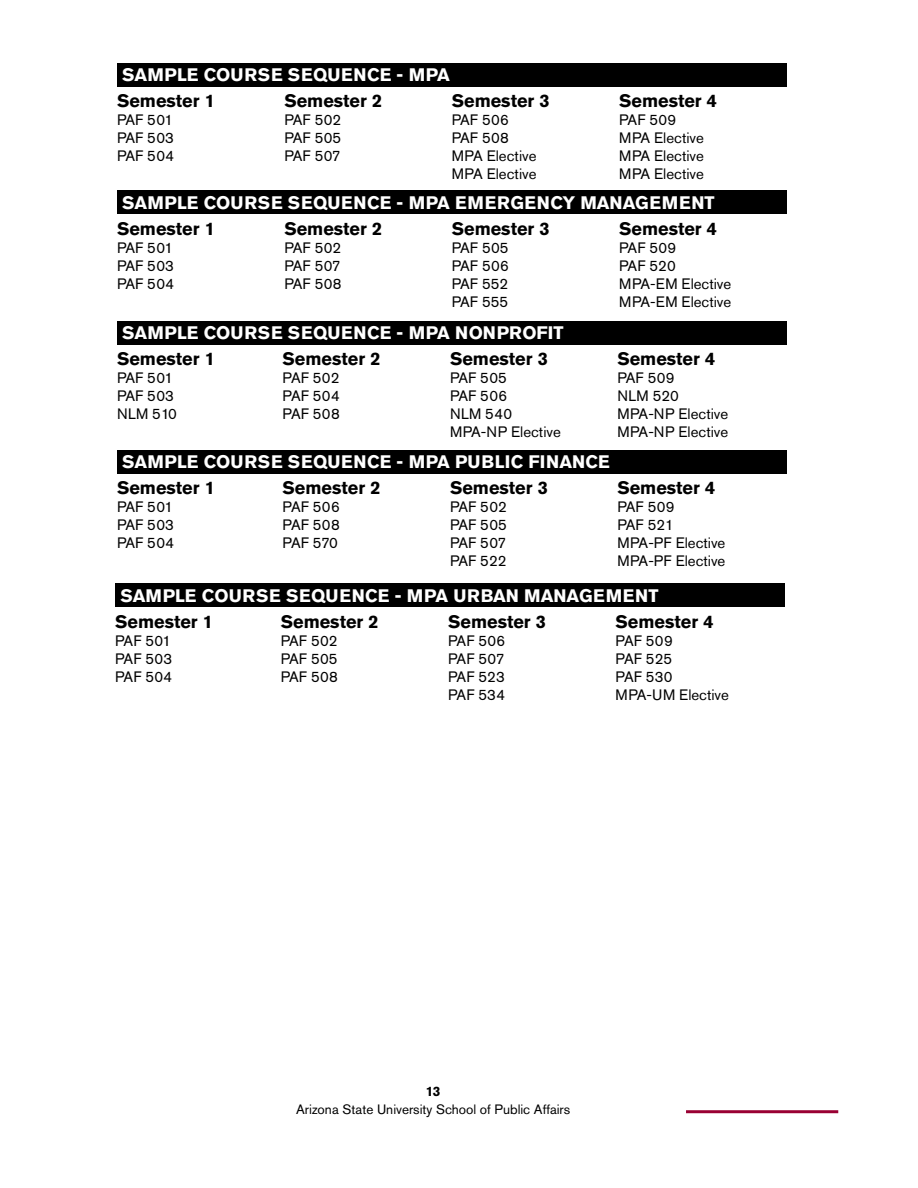
<style>
.page{position:relative;width:918px;height:1188px;background:#fff}
.page>*{position:absolute;margin:0;border:0;box-sizing:border-box;transform-origin:0 0}
.t1{font:700 18px "Akzidenz Grotesk Pro";color:#000}
.t2{font:700 18px "Akzidenz Grotesk Pro";letter-spacing:.02em;color:#fff}
.t3{font:700 18px "Akzidenz Grotesk Pro";color:#fff}
.t4{font:15px/18px "Akzidenz Grotesk Pro";color:#000;text-align:justify}
.t5{font:13.5px "Akzidenz Grotesk Pro";color:#000}
.t6{font:700 13.5px "Akzidenz Grotesk Pro";color:#000}
</style>
<div class="page">
<hr style="left:686px;top:1110px;width:152px;height:3px;background:#903">
<div style="left:117px;top:63px;width:670px;height:23px;background:#000"></div>
<div style="left:117px;top:190px;width:670px;height:24px;background:#000"></div>
<div style="left:117px;top:321px;width:670px;height:23px;background:#000"></div>
<div style="left:117px;top:450px;width:670px;height:23px;background:#000"></div>
<div style="left:115px;top:584px;width:670px;height:23px;background:#000"></div>
<p class="t2" style="left:122px;top:63px;width:329px">SAMPLE COURSE SEQUENCE - MPA</p>
<p class="t1" style="left:117px;top:89px;width:99px">Semester 1</p>
<p class="t4" style="left:117px;top:111px;width:59px">PAF 501<br>PAF 503<br>PAF 504</p>
<p class="t1" style="left:619px;top:89px;width:99px">Semester 4</p>
<p class="t4" style="left:619px;top:111px;width:86px;text-align:left">PAF 509<br>MPA Elective<br>MPA Elective<br>MPA Elective</p>
<p class="t2" style="left:122px;top:191px;width:594px">SAMPLE COURSE SEQUENCE - MPA EMERGENCY MANAGEMENT</p>
<p class="t1" style="left:117px;top:217px;width:99px">Semester 1</p>
<p class="t4" style="left:117px;top:239px;width:59px">PAF 501<br>PAF 503<br>PAF 504</p>
<p class="t1" style="left:284px;top:89px;width:99px">Semester 2</p>
<p class="t4" style="left:284px;top:111px;width:58px">PAF 502<br>PAF 505<br>PAF 507</p>
<p class="t1" style="left:452px;top:89px;width:99px">Semester 3</p>
<p class="t4" style="left:452px;top:111px;width:86px;text-align:left">PAF 506<br>PAF 508<br>MPA Elective<br>MPA Elective</p>
<p class="t1" style="left:284px;top:217px;width:99px">Semester 2</p>
<p class="t4" style="left:284px;top:239px;width:59px">PAF 502<br>PAF 507<br>PAF 508</p>
<p class="t1" style="left:452px;top:217px;width:99px">Semester 3</p>
<p class="t4" style="left:452px;top:239px;width:59px">PAF 505<br>PAF 506<br>PAF 552<br>PAF 555</p>
<p class="t1" style="left:619px;top:217px;width:99px">Semester 4</p>
<p class="t4" style="left:619px;top:239px;width:114px;text-align:left">PAF 509<br>PAF 520<br>MPA-EM Elective<br>MPA-EM Elective</p>
<p class="t3" style="left:122px;top:321px;width:443px">SAMPLE COURSE SEQUENCE - MPA NONPROFIT</p>
<p class="t1" style="left:117px;top:347px;width:99px">Semester 1</p>
<p class="t4" style="left:117px;top:369px;width:62px;text-align:left">PAF 501<br>PAF 503<br>NLM 510</p>
<p class="t2" style="left:122px;top:450px;width:489px">SAMPLE COURSE SEQUENCE - MPA PUBLIC FINANCE</p>
<p class="t1" style="left:117px;top:476px;width:99px">Semester 1</p>
<p class="t4" style="left:117px;top:498px;width:59px">PAF 501<br>PAF 503<br>PAF 504</p>
<p class="t1" style="left:283px;top:347px;width:99px">Semester 2</p>
<p class="t4" style="left:283px;top:369px;width:59px">PAF 502<br>PAF 504<br>PAF 508</p>
<p class="t1" style="left:450px;top:347px;width:99px">Semester 3</p>
<p class="t4" style="left:450px;top:369px;width:112px;text-align:left">PAF 505<br>PAF 506<br>NLM 540<br>MPA-NP Elective</p>
<p class="t1" style="left:617px;top:347px;width:99px">Semester 4</p>
<p class="t4" style="left:617px;top:369px;width:112px;text-align:left">PAF 509<br>NLM 520<br>MPA-NP Elective<br>MPA-NP Elective</p>
<p class="t1" style="left:617px;top:476px;width:99px">Semester 4</p>
<p class="t4" style="left:617px;top:498px;width:110px;text-align:left">PAF 509<br>PAF 521<br>MPA-PF Elective<br>MPA-PF Elective</p>
<p class="t2" style="left:120px;top:584px;width:540px">SAMPLE COURSE SEQUENCE - MPA URBAN MANAGEMENT</p>
<p class="t1" style="left:115px;top:610px;width:99px">Semester 1</p>
<p class="t4" style="left:115px;top:632px;width:59px">PAF 501<br>PAF 503<br>PAF 504</p>
<p class="t1" style="left:283px;top:476px;width:99px">Semester 2</p>
<p class="t4" style="left:283px;top:498px;width:59px">PAF 506<br>PAF 508<br>PAF 570</p>
<p class="t1" style="left:450px;top:476px;width:99px">Semester 3</p>
<p class="t4" style="left:450px;top:498px;width:58px">PAF 502<br>PAF 505<br>PAF 507<br>PAF 522</p>
<p class="t1" style="left:281px;top:610px;width:99px">Semester 2</p>
<p class="t4" style="left:281px;top:632px;width:59px">PAF 502<br>PAF 505<br>PAF 508</p>
<p class="t1" style="left:448px;top:610px;width:99px">Semester 3</p>
<p class="t4" style="left:448px;top:632px;width:59px">PAF 506<br>PAF 507<br>PAF 523<br>PAF 534</p>
<p class="t1" style="left:616px;top:610px;width:99px">Semester 4</p>
<p class="t4" style="left:616px;top:632px;width:115px;text-align:left">PAF 509<br>PAF 525<br>PAF 530<br>MPA-UM Elective</p>
<p class="t6" style="left:426px;top:1082px;width:16px">13</p>
<p class="t5" style="left:296px;top:1100px;width:276px">Arizona State University School of Public Affairs</p>
</div>
